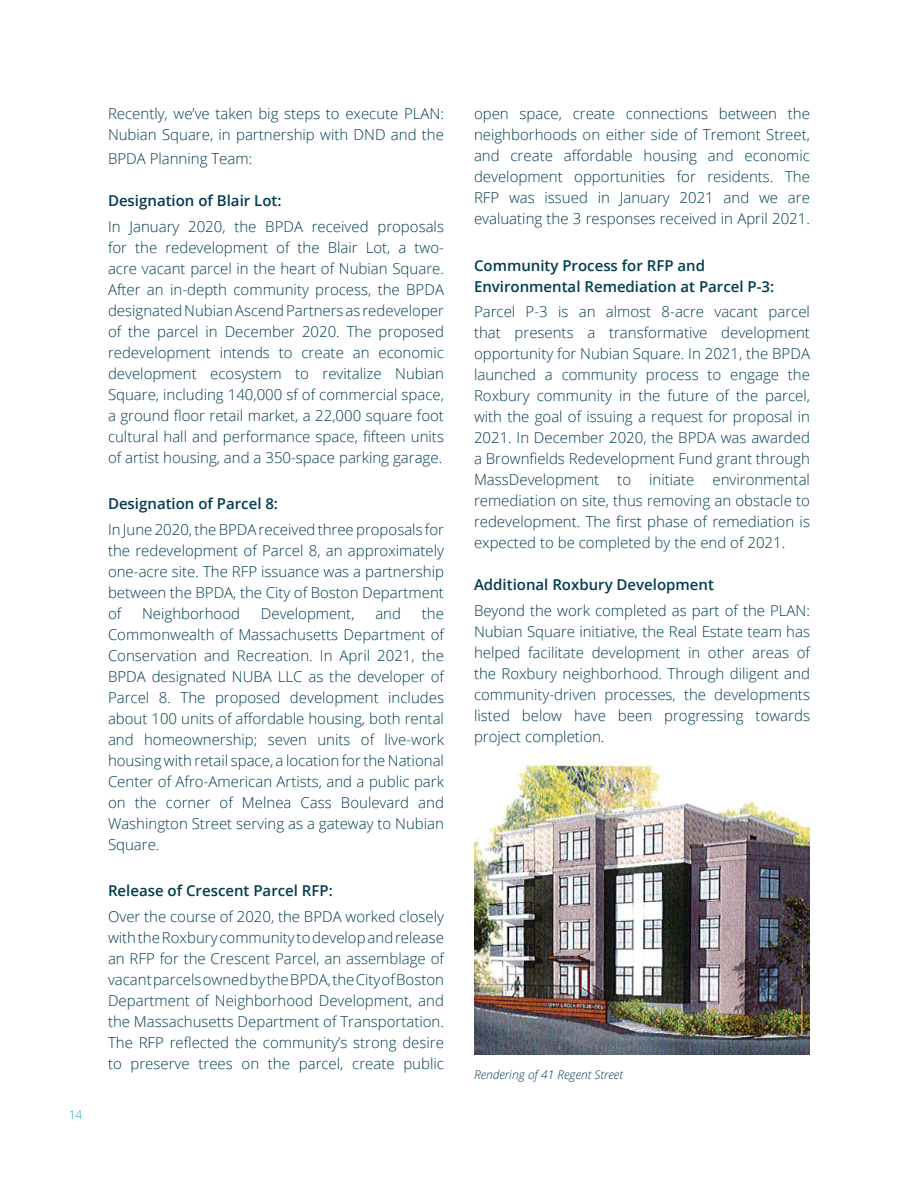
<style>
.page{position:relative;width:918px;height:1188px;background:#fff}
.page>*{position:absolute;margin:0;border:0;box-sizing:border-box;transform-origin:0 0}
.Body{font:300 15px/21px "Open Sans";color:#013c4f;text-align:justify}
.Bullets{font:300 15px/21px "Open Sans";color:#013c4f;text-align:justify}
.Bullets-2{font:600 15px/21px "Open Sans";color:#013c4f}
.t1{font:italic 300 12px "Open Sans";color:#013c4f}
.t2{font:300 12px "Open Sans";color:#1ca6b3}
</style>
<div class="page">
<img style="left:474px;top:762px;width:336px;height:293px">
<p class="t2" style="left:69px;top:1106px;width:15px">14</p>
<p class="Body" style="left:108px;top:103px;width:338px">Recently, we’ve taken big steps to execute PLAN:<br>Nubian Square, in partnership with DND and the</p>
<p class="Body" style="left:108px;top:148px;width:146px">BPDA Planning Team:</p>
<p class="Bullets-2" style="left:108px;top:190px;width:175px">Designation of Blair Lot:</p>
<p class="Body" style="left:108px;top:216px;width:338px">In January 2020, the BPDA received proposals for the redevelopment of the Blair Lot, a two&shy;acre vacant parcel in the heart of Nubian Square.<br>After an in-depth community process, the BPDA designated Nubian Ascend Partners as redeveloper of the parcel in December 2020. The proposed redevelopment intends to create an economic development ecosystem to revitalize Nubian Square, including 140,000 sf of commercial space, a ground floor retail market, a 22,000 square foot cultural hall and performance space, fifteen units of artist housing, and a 350-space parking garage.</p>
<p class="Bullets-2" style="left:108px;top:493px;width:172px">Designation of Parcel 8:</p>
<p class="Bullets" style="left:108px;top:519px;width:338px">In June 2020, the BPDA received three proposals for the redevelopment of Parcel 8, an approximately one-acre site. The RFP issuance was a partnership between the BPDA, the City of Boston Department of</p>
<p class="Bullets" style="left:108px;top:603px;width:338px;text-indent:314px">the Commonwealth of Massachusetts Department of Conservation and Recreation. In April 2021, the BPDA designated NUBA LLC as the developer of Parcel 8. The proposed development includes about 100 units of affordable housing, both rental and homeownership; seven units of live-work housing with retail space, a location for the National Center of Afro-American Artists, and a public park on the corner of Melnea Cass Boulevard and Washington Street serving as a gateway to Nubian Square.</p>
<p class="Bullets-2" style="left:108px;top:880px;width:226px">Release of Crescent Parcel RFP:</p>
<p class="Bullets" style="left:108px;top:906px;width:338px">Over the course of 2020, the BPDA worked closely with the Roxbury community to develop and release an RFP for the Crescent Parcel, an assemblage of vacant parcels owned by the BPDA, the City of Boston Department of Neighborhood Development, and the Massachusetts Department of Transportation.<br>The RFP reflected the community’s strong desire to preserve trees on the parcel, create public</p>
<p class="Bullets" style="left:142px;top:603px;width:100px">Neighborhood</p>
<p class="Bullets" style="left:261px;top:603px;width:95px">Development,</p>
<p class="Bullets" style="left:375px;top:603px;width:27px">and</p>
<p class="Bullets" style="left:474px;top:103px;width:338px">open space, create connections between the neighborhoods on either side of Tremont Street, and create affordable housing and economic development opportunities for residents. The RFP was issued in January 2021 and we are evaluating the 3 responses received in April 2021.</p>
<p class="Bullets-2" style="left:474px;top:255px;width:302px">Community Process for RFP and<br>Environmental Remediation at Parcel P-3:</p>
<p class="Body" style="left:474px;top:301px;width:338px">Parcel P-3 is an almost 8-acre vacant parcel that presents a transformative development opportunity for Nubian Square. In 2021, the BPDA launched a community process to engage the Roxbury community in the future of the parcel, with the goal of issuing a request for proposal in 2021. In December 2020, the BPDA was awarded a Brownfields Redevelopment Fund grant through MassDevelopment to initiate environmental remediation on site, thus removing an obstacle to redevelopment. The first phase of remediation is expected to be completed by the end of 2021.</p>
<p class="Bullets-2" style="left:474px;top:574px;width:242px">Additional Roxbury Development</p>
<p class="Body" style="left:474px;top:600px;width:338px">Beyond the work completed as part of the PLAN:<br>Nubian Square initiative, the Real Estate team has helped facilitate development in other areas of the Roxbury neighborhood. Through diligent and community-driven processes, the developments listed below have been progressing towards project completion.</p>
<p class="t1" style="left:474px;top:1066px;width:151px">Rendering of 41 Regent Street</p>
</div>
